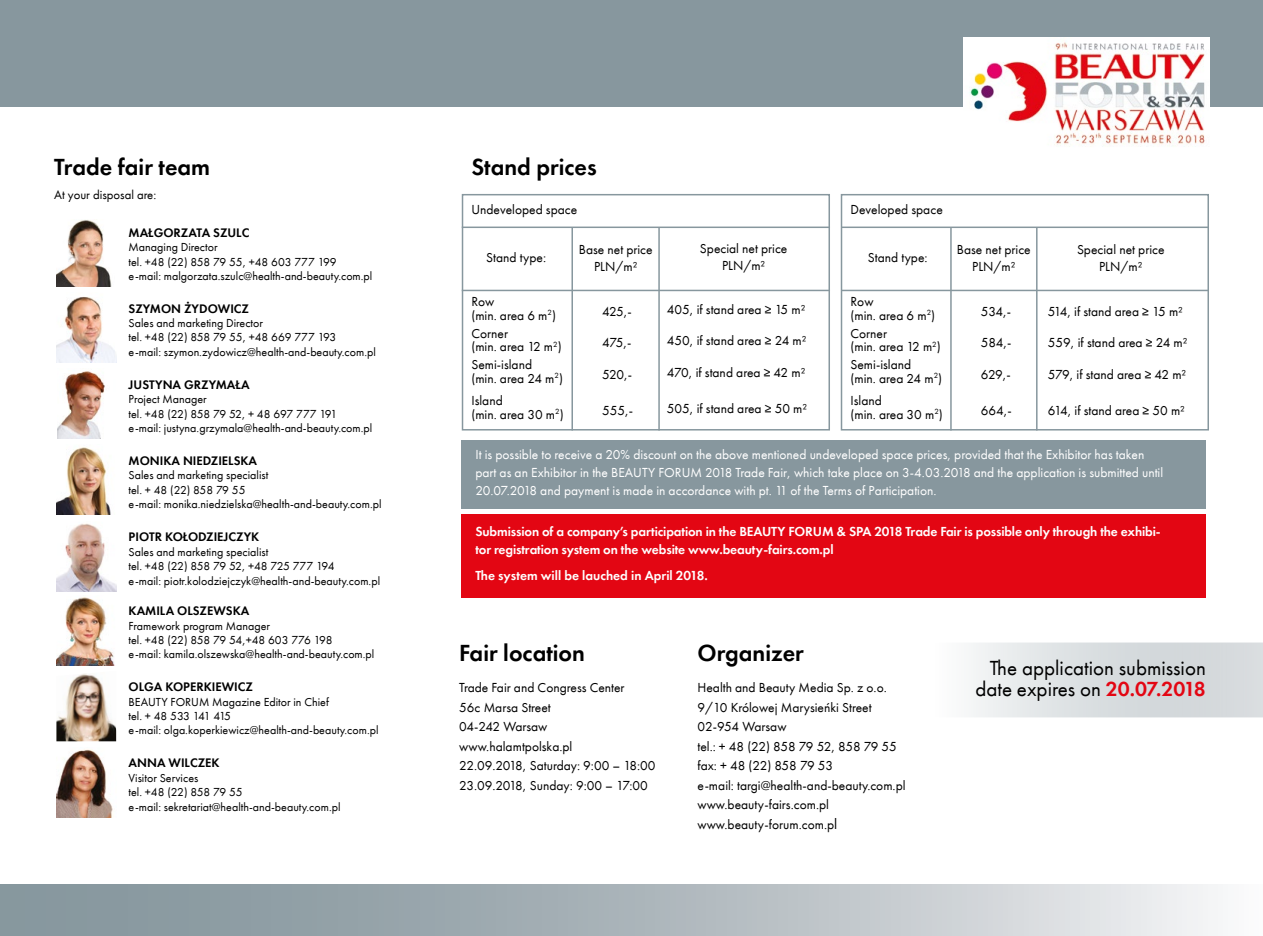
<style>
.page{position:relative;width:1263px;height:936px;background:#fff}
.page>*{position:absolute;margin:0;border:0;box-sizing:border-box;transform-origin:0 0}
.t1{font:24px "Futura PT Demi";color:#000}
.t2{font:21px/21px "Futura PT Book";color:#000;text-align:right}
.t3{font:13.5px/19.5px "Futura PT Book";color:#000}
.t4{font:13.5px/18px "Futura PT Book";color:#fff}
.t5{font:13.5px/18px "Futura PT Demi";letter-spacing:-.01em;color:#fff}
.t6{font:12.75px "Futura PT Demi";color:#000}
.t7{font:12.75px "Futura PT Book";color:#000}
.t8{font:12px/14.4px "Futura PT Book";color:#000}
.s1{font-size:15px}
.s2{font-family:"Futura PT Demi";color:#e30613}
</style>
<div class="page">
<div style="left:0;top:0;width:1263px;height:106px;background:#87979e"></div>
<div style="left:0;top:884px;width:1263px;height:51px;background:linear-gradient(to right,#778991,#eeeef0)"></div>
<div style="left:462px;top:514px;width:744px;height:83px;background:#e30613"></div>
<div style="left:462px;top:440px;width:744px;height:68px;background:#87979e"></div>
<svg style="left:971px;top:642px;width:292px;height:75px;background:#dce0e2"></svg>
<div style="left:462px;top:194px;width:368px;height:236px;border:2px solid #87979e"></div>
<div style="left:841px;top:194px;width:368px;height:236px;border:2px solid #87979e"></div>
<hr style="left:462px;top:226px;width:368px;height:2px;background:#87979e">
<hr style="left:462px;top:290px;width:368px;height:1px;background:#87979e">
<hr style="left:571px;top:227px;width:2px;height:203px;background:#87979e">
<hr style="left:658px;top:227px;width:2px;height:203px;background:#87979e">
<hr style="left:1036px;top:227px;width:1px;height:203px;background:#87979e">
<hr style="left:842px;top:226px;width:367px;height:2px;background:#87979e">
<hr style="left:842px;top:290px;width:367px;height:1px;background:#87979e">
<hr style="left:950px;top:227px;width:2px;height:203px;background:#87979e">
<img style="left:56px;top:220px;width:56px;height:67px">
<img style="left:57px;top:371px;width:48px;height:68px">
<img style="left:56px;top:447px;width:55px;height:68px">
<img style="left:56px;top:296px;width:60px;height:66px">
<img style="left:56px;top:523px;width:60px;height:68px">
<img style="left:56px;top:673px;width:60px;height:68px">
<img style="left:57px;top:749px;width:56px;height:68px">
<img style="left:56px;top:597px;width:59px;height:68px">
<img style="left:963px;top:38px;width:246px;height:109px">
<h1 class="t1" style="left:54px;top:152px;width:157px">Trade fair team</h1>
<p class="t7" style="left:54px;top:187px;width:104px">At your disposal are:</p>
<p class="t6" style="left:129px;top:225px;width:122px">MAŁGORZATA SZULC</p>
<p class="t8" style="left:129px;top:240px;width:245px">Managing Director<br>tel. +48 (22) 858 79 55, +48 603 777 199<br>e-mail: malgorzata.szulc@health-and-beauty.com.pl</p>
<p class="t6" style="left:129px;top:300px;width:122px">SZYMON ŻYDOWICZ</p>
<p class="t8" style="left:129px;top:316px;width:249px">Sales and marketing Director<br>tel. +48 (22) 858 79 55, +48 669 777 193<br>e-mail: szymon.zydowicz@health-and-beauty.com.pl</p>
<p class="t6" style="left:129px;top:376px;width:123px">JUSTYNA GRZYMAŁA</p>
<p class="t8" style="left:129px;top:392px;width:245px">Project Manager<br>tel. +48 (22) 858 79 52, + 48 697 777 191 e-mail: justyna.grzymala@health-and-beauty.com.pl</p>
<p class="t6" style="left:129px;top:452px;width:130px">MONIKA NIEDZIELSKA</p>
<p class="t8" style="left:129px;top:468px;width:254px">Sales and marketing specialist<br>tel. + 48 (22) 858 79 55<br>e-mail: monika.niedzielska@health-and-beauty.com.pl</p>
<p class="t6" style="left:129px;top:529px;width:132px">PIOTR KOŁODZIEJCZYK</p>
<p class="t8" style="left:129px;top:544px;width:253px">Sales and marketing specialist<br>tel. +48 (22) 858 79 52, +48 725 777 194<br>e-mail: piotr.kolodziejczyk@health-and-beauty.com.pl</p>
<p class="t6" style="left:129px;top:602px;width:122px">KAMILA OLSZEWSKA</p>
<p class="t8" style="left:129px;top:618px;width:247px">Framework program Manager<br>tel. +48 (22) 858 79 54,+48 603 776 198<br>e-mail: kamila.olszewska@health-and-beauty.com.pl</p>
<p class="t6" style="left:129px;top:679px;width:126px">OLGA KOPERKIEWICZ</p>
<p class="t8" style="left:129px;top:694px;width:251px">BEAUTY FORUM Magazine Editor in Chief<br>tel. + 48 533 141 415<br>e-mail: olga.koperkiewicz@health-and-beauty.com.pl</p>
<p class="t6" style="left:129px;top:755px;width:93px">ANNA WILCZEK</p>
<p class="t8" style="left:129px;top:770px;width:213px">Visitor Services<br>tel. +48 (22) 858 79 55<br>e-mail: sekretariat@health-and-beauty.com.pl</p>
<h1 class="t1" style="left:471px;top:152px;width:127px">Stand prices</h1>
<p class="t3" style="left:471px;top:200px;width:107px">Undeveloped space</p>
<p class="t3" style="left:850px;top:200px;width:94px">Developed space</p>
<p class="t3" style="left:486px;top:248px;width:61px">Stand type:</p>
<p class="t3" style="left:868px;top:248px;width:61px">Stand type:</p>
<p class="t3" style="left:700px;top:241px;width:89px;line-height:16.2px;text-align:center">Special net price<br>PLN/m²</p>
<p class="t3" style="left:1077px;top:242px;width:89px;line-height:16.2px;text-align:center">Special net price<br>PLN/m²</p>
<p class="t3" style="left:981px;top:301px;width:32px">534,-</p>
<p class="t3" style="left:981px;top:333px;width:32px">584,-</p>
<p class="t3" style="left:981px;top:364px;width:32px">629,-</p>
<p class="t3" style="left:981px;top:400px;width:33px">664,-</p>
<p class="t3" style="left:579px;top:242px;width:75px;line-height:16.2px;text-align:center">Base net price<br>PLN/m²</p>
<p class="t3" style="left:957px;top:242px;width:75px;line-height:16.2px;text-align:center">Base net price<br>PLN/m²</p>
<p class="t3" style="left:850px;top:295px;width:86px;line-height:13.5px">Row<br>(min. area 6 m<sup>2</sup>)</p>
<p class="t3" style="left:850px;top:326px;width:92px;line-height:13.5px">Corner<br>(min. area 12 m<sup>2</sup>)</p>
<p class="t3" style="left:850px;top:358px;width:93px;line-height:13.5px">Semi-island<br>(min. area 24 m<sup>2</sup>)</p>
<p class="t3" style="left:850px;top:394px;width:94px;line-height:13.5px">Island<br>(min. area 30 m<sup>2</sup>)</p>
<p class="t3" style="left:471px;top:295px;width:86px;line-height:13.5px">Row<br>(min. area 6 m<sup>2</sup>)</p>
<p class="t3" style="left:471px;top:326px;width:92px;line-height:13.5px">Corner<br>(min. area 12 m<sup>2</sup>)</p>
<p class="t3" style="left:471px;top:358px;width:93px;line-height:13.5px">Semi-island<br>(min. area 24 m<sup>2</sup>)</p>
<p class="t3" style="left:471px;top:394px;width:94px;line-height:13.5px">Island<br>(min. area 30 m<sup>2</sup>)</p>
<p class="t3" style="left:667px;top:299px;width:140px">405, if stand area ≥ 15 m²</p>
<p class="t3" style="left:667px;top:331px;width:141px">450, if stand area ≥ 24 m²</p>
<p class="t3" style="left:667px;top:362px;width:140px">470, if stand area ≥ 42 m²</p>
<p class="t3" style="left:667px;top:398px;width:142px">505, if stand area ≥ 50 m²</p>
<p class="t3" style="left:1048px;top:301px;width:137px">514, if stand area ≥ 15 m²</p>
<p class="t3" style="left:1048px;top:333px;width:141px">559, if stand area ≥ 24 m²</p>
<p class="t3" style="left:1048px;top:364px;width:140px">579, if stand area ≥ 42 m²</p>
<p class="t3" style="left:1048px;top:400px;width:139px">614, if stand area ≥ 50 m²</p>
<p class="t3" style="left:602px;top:301px;width:31px">425,-</p>
<p class="t3" style="left:602px;top:333px;width:31px">475,-</p>
<p class="t3" style="left:602px;top:364px;width:32px">520,-</p>
<p class="t3" style="left:602px;top:400px;width:33px">555,-</p>
<p class="t4" style="left:475px;top:446px;width:689px">It is possible to receive a 20% discount on the above mentioned undeveloped space prices, provided that the Exhibitor has taken part as an Exhibitor in the BEAUTY FORUM 2018 Trade Fair, which take place on 3-4.03.2018 and the application is submitted until<br>20.07.2018 and payment is made in accordance with pt. 11 of the Terms of Participation.</p>
<p class="t5" style="left:475px;top:522px;width:687px">Submission of a company’s participation in the BEAUTY FORUM &amp; SPA 2018 Trade Fair is possible only through the exhibi&shy;tor registration system on the website www.beauty-fairs.com.pl</p>
<p class="t5" style="left:475px;top:566px;width:234px">The system will be lauched in April 2018.</p>
<h1 class="t1" style="left:459px;top:637px;width:127px">Fair location</h1>
<p class="t3" style="left:459px;top:677px;width:198px">Trade Fair and Congress Center<br>56c Marsa Street<br>04-242 Warsaw www.halamtpolska.pl<br>22.09.2018, Saturday: 9:00 – 18:00<br>23.09.2018, Sunday: 9:00 – 17:00</p>
<h1 class="t1" style="left:697px;top:637px;width:108px">Organizer</h1>
<p class="t3" style="left:697px;top:677px;width:210px">Health and Beauty Media Sp. z o.o.<br>9/10 Królowej Marysieńki Street<br>02-954 Warsaw<br>tel.: + 48 (22) 858 79 52, 858 79 55 fax: + 48 (22) 858 79 53<br>e-mail: targi@health-and-beauty.com.pl www.beauty-fairs.com.pl www.beauty-forum.com.p<span class="s1">l</span></p>
<h2 class="t2" style="left:975px;top:657px;width:232px">The application submission date expires on <span class="s2">20.07.2018</span></h2>
</div>
